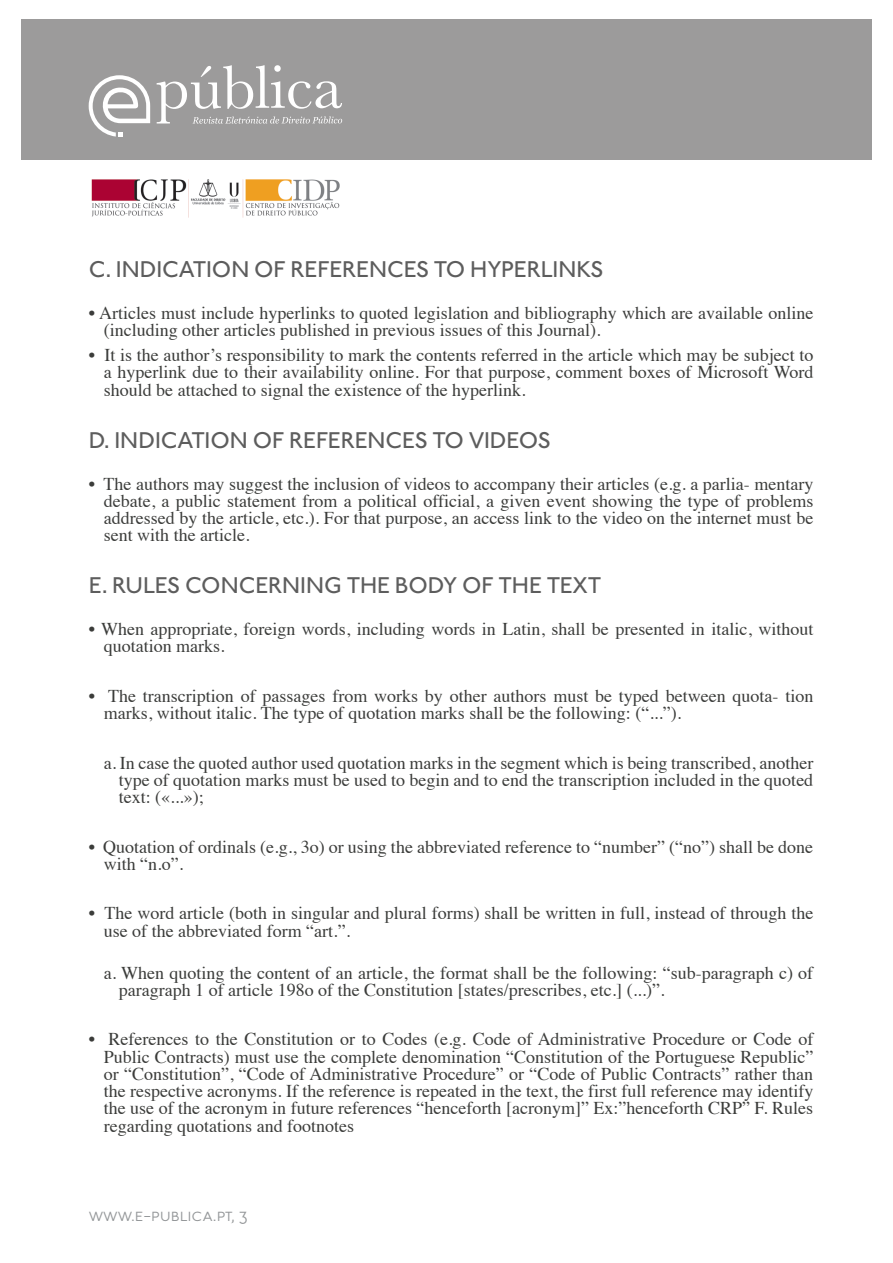
<style>
.page{position:relative;width:893px;height:1263px;background:#fff}
.page>*{position:absolute;margin:0;border:0;box-sizing:border-box;transform-origin:0 0}
.t1{font:23.55px "Johnston ITC Medium SC";color:#5d5d5d}
.t2{font:18px/17.2px "Times";color:#3b3c3a}
.t3{font:18px "Johnston ITC Light SC";color:#939698}
</style>
<div class="page">
<div style="left:21px;top:19px;width:851px;height:192px;background:#9c9b9b"></div>
<div style="left:0;top:160px;width:893px;height:76px;background:#fff"></div>
<svg style="left:157px;top:65px;width:185px;height:59px"></svg>
<svg style="left:89px;top:75px;width:61px;height:62px"></svg>
<img style="left:91px;top:179px;width:249px;height:39px">
<h1 class="t1" style="left:89px;top:255px;width:516px">C. INDICATION OF REFERENCES TO HYPERLINKS</h1>
<p class="t2" style="left:104px;top:303px;width:711px;text-indent:-15px">• Articles must include hyperlinks to quoted legislation and bibliography which are available online (including other articles published in previous issues of this Journal).</p>
<p class="t2" style="left:104px;top:345px;width:711px;text-align:justify;text-indent:-15px">• It is the author’s responsibility to mark the contents referred in the article which may be subject to a hyperlink due to their availability online. For that purpose, comment boxes of Microsoft Word should be attached to signal the existence of the hyperlink.</p>
<h1 class="t1" style="left:89px;top:426px;width:464px">D. INDICATION OF REFERENCES TO VIDEOS</h1>
<p class="t2" style="left:104px;top:473px;width:711px;text-align:justify;text-indent:-15px">• The authors may suggest the inclusion of videos to accompany their articles (e.g. a parlia- mentary debate, a public statement from a political official, a given event showing the type of problems addressed by the article, etc.). For that purpose, an access link to the video on the internet must be sent with the article.</p>
<h1 class="t1" style="left:89px;top:571px;width:514px">E. RULES CONCERNING THE BODY OF THE TEXT</h1>
<p class="t2" style="left:104px;top:619px;width:711px;text-indent:-15px">• When appropriate, foreign words, including words in Latin, shall be presented in italic, without quotation marks.</p>
<p class="t2" style="left:104px;top:685px;width:711px;text-indent:-15px">• The transcription of passages from works by other authors must be typed between quota- tion marks, without italic. The type of quotation marks shall be the following: (“...”).</p>
<p class="t2" style="left:119px;top:752px;width:696px;text-align:justify;text-indent:-15px">a. In case the quoted author used quotation marks in the segment which is being transcribed, another type of quotation marks must be used to begin and to end the transcription included in the quoted text: («...»);</p>
<p class="t2" style="left:104px;top:836px;width:711px;text-indent:-15px">• Quotation of ordinals (e.g., 3o) or using the abbreviated reference to “number” (“no”) shall be done with “n.o”.</p>
<p class="t2" style="left:104px;top:903px;width:711px;text-indent:-15px">• The word article (both in singular and plural forms) shall be written in full, instead of through the use of the abbreviated form “art.”.</p>
<p class="t2" style="left:119px;top:962px;width:696px;text-indent:-15px">a. When quoting the content of an article, the format shall be the following: “sub-paragraph c) of paragraph 1 of article 198o of the Constitution [states/prescribes, etc.] (...)”.</p>
<p class="t2" style="left:104px;top:1029px;width:711px;text-align:justify;text-indent:-15px">• References to the Constitution or to Codes (e.g. Code of Administrative Procedure or Code of Public Contracts) must use the complete denomination “Constitution of the Portuguese Republic” or “Constitution”, “Code of Administrative Procedure” or “Code of Public Contracts” rather than the respective acronyms. If the reference is repeated in the text, the first full reference may identify the use of the acronym in future references “henceforth [acronym]” Ex:”henceforth CRP” F. Rules regarding quotations and footnotes</p>
<p class="t3" style="left:89px;top:1204px;width:161px">www.e-publica.pt, 3</p>
</div>
